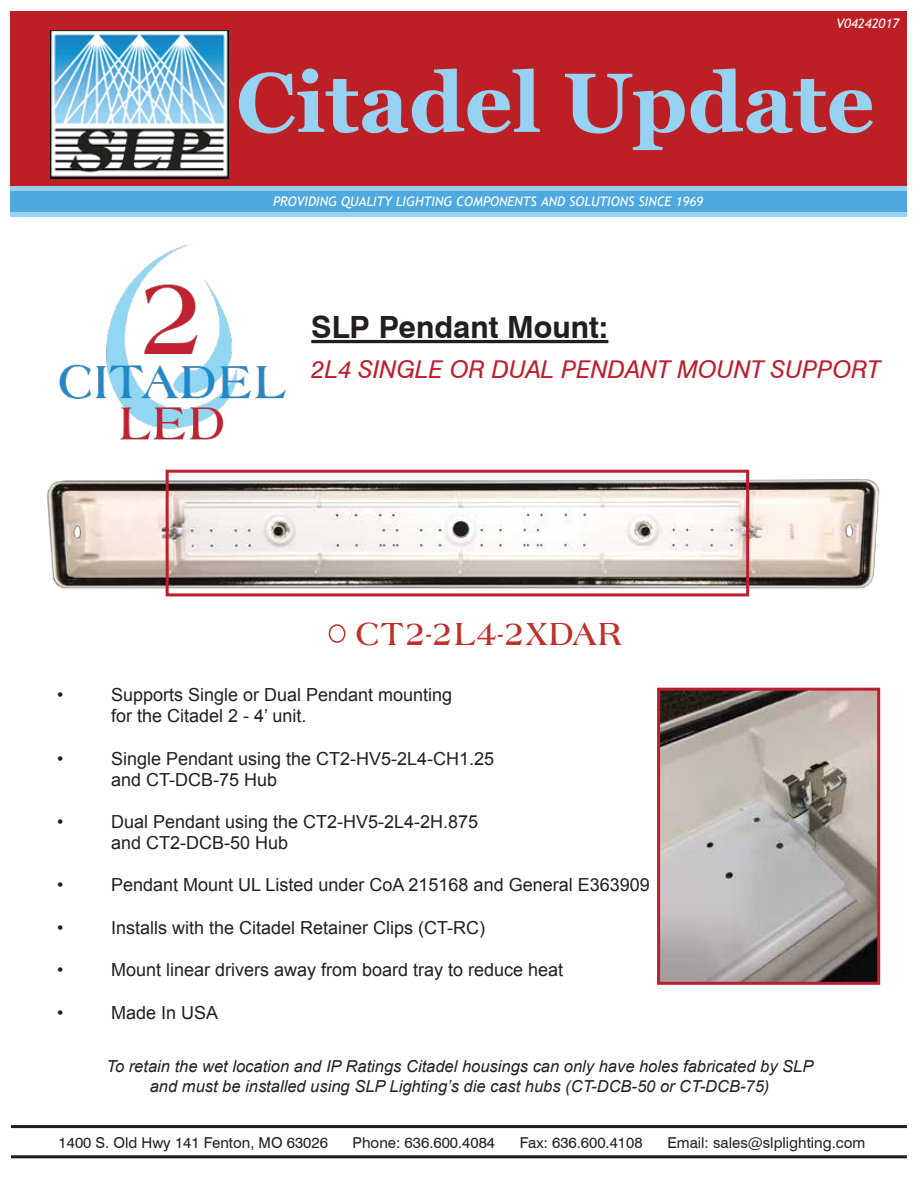
<style>
.page{position:relative;width:918px;height:1188px;background:#fff}
.page>*{position:absolute;margin:0;border:0;box-sizing:border-box;transform-origin:0 0}
.t1{font:700 83.85px "Georgia";color:#98d2f3}
.t2{font:700 32.7px "Americana T";color:#bf3028;scale:.9 1}
.t3{font:700 30.6px "Swiss 721 BT";color:#231f20}
.t4{font:italic 24.6px "Swiss 721 BT";color:#be1e2d}
.t5{font:18px/21px "Arial";color:#231f20}
.t6{font:italic 16.5px/19.8px "Arial";color:#231f20;text-align:center}
.t7{font:15px "Swiss 721 BT";color:#1e2021}
.t8{font:italic 13.2px "Trebuchet MS";color:#fff}
</style>
<div class="page">
<img style="left:47px;top:339px;width:834px;height:384px">
<div style="left:166px;top:470px;width:583px;height:126px;border:3px solid #be1e2d"></div>
<svg style="left:328px;top:624px;width:18px;height:20px"></svg>
<div style="left:11px;top:11px;width:896px;height:175px;background:#bc2025"></div>
<div style="left:11px;top:186px;width:896px;height:31px;background:#4fa8de"></div>
<div style="left:11px;top:186px;width:896px;height:5px;background:#98d2f3"></div>
<hr style="left:11px;top:213px;width:896px;height:4px;background:#98d2f3">
<img style="left:51px;top:31px;width:177px;height:148px">
<hr style="left:11px;top:1155px;width:896px;height:3px;background:#1e2021">
<hr style="left:11px;top:1125px;width:896px;height:3px;background:#1e2021">
<img style="left:47px;top:244px;width:252px;height:242px">
<hr style="left:311px;top:340px;width:297px;height:3px;background:#231f20">
<img style="left:661px;top:692px;width:215px;height:289px">
<div style="left:657px;top:688px;width:223px;height:297px;border:3px solid #be1e2d"></div>
<div style="left:453px;top:521px;width:15px;height:16px;background:#231f20;border-radius:50%"></div>
<p class="t8" style="left:836px;top:16px;width:64px">V04242017</p>
<h1 class="t1" style="left:236px;top:40px;width:640px">Citadel Update</h1>
<p class="t8" style="left:273px;top:194px;width:432px">PROVIDING QUALITY LIGHTING COMPONENTS AND SOLUTIONS SINCE 1969</p>
<h3 class="t3" style="left:311px;top:309px;width:299px">SLP Pendant Mount:</h3>
<h3 class="t4" style="left:311px;top:354px;width:571px">2L4 SINGLE OR DUAL PENDANT MOUNT SUPPORT</h3>
<h2 class="t2" style="left:355px;top:615px;width:299px">CT2-2L4-2XDAR</h2>
<p class="t5" style="left:57px;top:684px;width:8px">•</p>
<p class="t5" style="left:111px;top:684px;width:343px">Supports Single or Dual Pendant mounting for the Citadel 2 - 4’ unit.</p>
<p class="t5" style="left:57px;top:748px;width:8px">•</p>
<p class="t5" style="left:111px;top:748px;width:385px">Single Pendant using the CT2-HV5-2L4-CH1.25 and CT-DCB-75 Hub</p>
<p class="t5" style="left:57px;top:812px;width:8px">•</p>
<p class="t5" style="left:111px;top:812px;width:369px">Dual Pendant using the CT2-HV5-2L4-2H.875 and CT2-DCB-50 Hub</p>
<p class="t5" style="left:57px;top:875px;width:8px">•</p>
<p class="t5" style="left:111px;top:875px;width:540px">Pendant Mount UL Listed under CoA 215168 and General E363909</p>
<p class="t5" style="left:57px;top:917px;width:8px">•</p>
<p class="t5" style="left:111px;top:917px;width:376px">Installs with the Citadel Retainer Clips (CT-RC)</p>
<p class="t5" style="left:57px;top:960px;width:8px">•</p>
<p class="t5" style="left:111px;top:960px;width:454px">Mount linear drivers away from board tray to reduce heat</p>
<p class="t5" style="left:57px;top:1002px;width:8px">•</p>
<p class="t5" style="left:111px;top:1002px;width:109px">Made In USA</p>
<p class="t6" style="left:107px;top:1056px;width:708px">To retain the wet location and IP Ratings Citadel housings can only have holes fabricated by SLP and must be installed using SLP Lighting’s die cast hubs (CT-DCB-50 or CT-DCB-75)</p>
<p class="t7" style="left:59px;top:1134px;width:271px">1400 S. Old Hwy 141 Fenton, MO 63026</p>
<p class="t7" style="left:353px;top:1134px;width:144px">Phone: 636.600.4084</p>
<p class="t7" style="left:520px;top:1134px;width:124px">Fax: 636.600.4108</p>
<p class="t7" style="left:667px;top:1134px;width:200px">Email: sales@slplighting.com</p>
</div>
